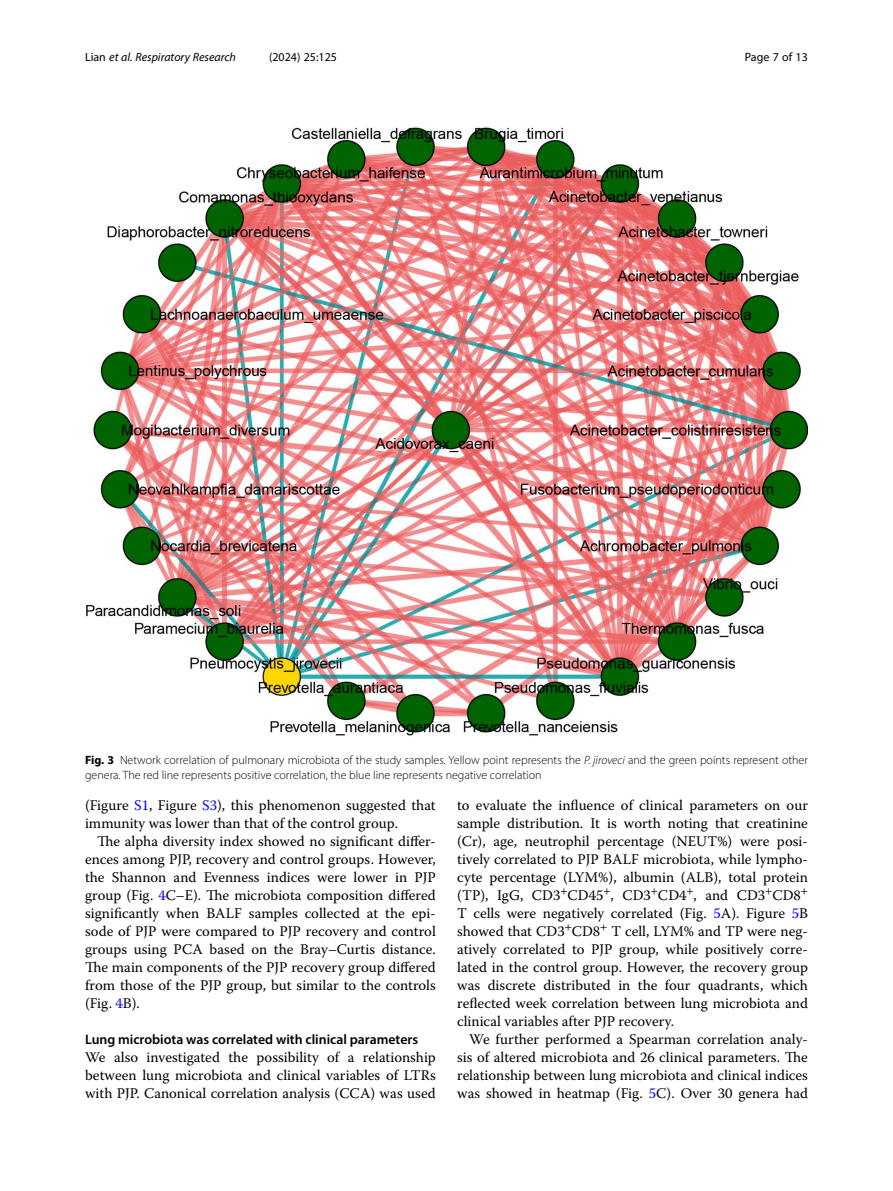
<style>
.page{position:relative;width:893px;height:1191px;background:#fff}
.page>*{position:absolute;margin:0;border:0;box-sizing:border-box;transform-origin:0 0}
.Body_Text{font:14.7px/18px "Warnock Pro";color:#000;text-align:justify}
.Body_Text_Indent{font:14.7px/18px "Warnock Pro";color:#000;text-align:justify}
.Head_2{font:600 13.8px "Myriad Pro";color:#000}
.Figure_Caption{font:300 12px/15px "Myriad Pro";color:#000}
.t1{font:italic 12px "Myriad Pro";color:#000}
.t2{font:12px "Myriad Pro";color:#000}
.s1{font-style:normal}
.s2{font-weight:700}
.s3{font-style:italic}
.s4{color:#00f}
</style>
<div class="page">
<img style="left:86px;top:126px;width:722px;height:610px">
<p class="t1" style="left:85px;top:50px;width:152px"><span class="s1">Lian</span> et al. Respiratory Research</p>
<p class="t2" style="left:269px;top:50px;width:70px">(2024) 25:125</p>
<p class="t2" style="left:745px;top:50px;width:65px">Page 7 of 13</p>
<p class="Figure_Caption" style="left:85px;top:752px;width:724px"><span class="s2">Fig. 3</span> Network correlation of pulmonary microbiota of the study samples. Yellow point represents the <span class="s3">P. jiroveci</span> and the green points represent other genera. The red line represents positive correlation, the blue line represents negative correlation</p>
<p class="Body_Text" style="left:85px;top:796px;width:352px">(Figure <span class="s4">S1</span>, Figure <span class="s4">S3</span>), this phenomenon suggested that immunity was lower than that of the control group.</p>
<p class="Body_Text_Indent" style="left:85px;top:832px;width:352px;text-indent:12px">The alpha diversity index showed no significant differ&shy;ences among PJP, recovery and control groups. However, the Shannon and Evenness indices were lower in PJP group (Fig. <span class="s4">4</span>C–E). The microbiota composition differed significantly when BALF samples collected at the epi&shy;sode of PJP were compared to PJP recovery and control groups using PCA based on the Bray–Curtis distance.<br>The main components of the PJP recovery group differed from those of the PJP group, but similar to the controls (Fig. <span class="s4">4</span>B).</p>
<p class="Head_2" style="left:85px;top:1031px;width:335px">Lung microbiota was correlated with clinical parameters</p>
<p class="Body_Text" style="left:85px;top:1048px;width:352px">We also investigated the possibility of a relationship between lung microbiota and clinical variables of LTRs with PJP. Canonical correlation analysis (CCA) was used</p>
<p class="Body_Text" style="left:457px;top:796px;width:352px">to evaluate the influence of clinical parameters on our sample distribution. It is worth noting that creatinine (Cr), age, neutrophil percentage (NEUT%) were posi&shy;tively correlated to PJP BALF microbiota, while lympho&shy;cyte percentage (LYM%), albumin (ALB), total protein (TP), IgG, CD3<sup>+</sup>CD45<sup>+</sup>, CD3<sup>+</sup>CD4<sup>+</sup>, and CD3<sup>+</sup>CD8<sup>+ </sup>T cells were negatively correlated (Fig. <span class="s4">5</span>A). Figure <span class="s4">5</span>B showed that CD3<sup>+</sup>CD8<sup>+</sup> T cell, LYM% and TP were neg&shy;atively correlated to PJP group, while positively corre&shy;lated in the control group. However, the recovery group was discrete distributed in the four quadrants, which reflected week correlation between lung microbiota and clinical variables after PJP recovery.</p>
<p class="Body_Text_Indent" style="left:457px;top:1030px;width:352px;text-indent:12px">We further performed a Spearman correlation analy&shy;sis of altered microbiota and 26 clinical parameters. The relationship between lung microbiota and clinical indices was showed in heatmap (Fig. <span class="s4">5</span>C). Over 30 genera had</p>
</div>
